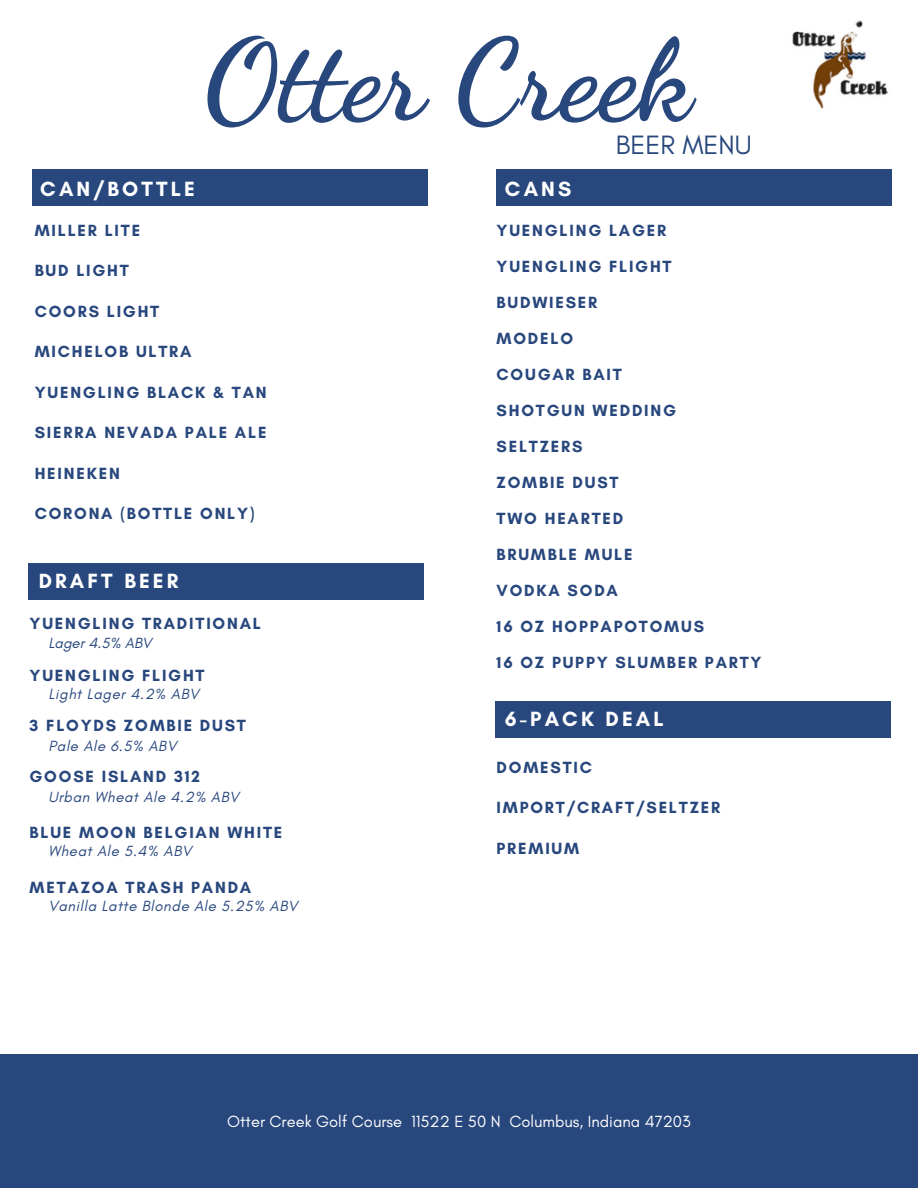
<style>
.page{position:relative;width:918px;height:1188px;background:#fff}
.page>*{position:absolute;margin:0;border:0;box-sizing:border-box;transform-origin:0 0}
.t1{font:700 114px "Dancing Script";color:#28477d}
.t2{font:27px "Glacial Indifference";color:#28477d}
.t3{font:700 21px "Glacial Indifference";letter-spacing:.15em;color:#fff}
.t4{font:700 16.5px/36px "Glacial Indifference";letter-spacing:.11em;color:#28477d}
.t5{font:16.5px "Glacial Indifference";color:#fff}
.t6{font:italic 15px "Glacial Indifference";letter-spacing:.04em;color:#28477d}
.t7{font:italic 15px "Glacial Indifference";color:#28477d}
</style>
<div class="page">
<div style="left:32px;top:170px;width:396px;height:36px;background:#28477d"></div>
<img style="left:792px;top:20px;width:96px;height:89px">
<div style="left:497px;top:170px;width:395px;height:36px;background:#28477d"></div>
<div style="left:28px;top:563px;width:396px;height:37px;background:#28477d"></div>
<div style="left:495px;top:701px;width:396px;height:37px;background:#28477d"></div>
<div style="left:0;top:1054px;width:918px;height:134px;background:#28477d"></div>
<h1 class="t1" style="left:204px;top:13px;width:490px">Otter Creek</h1>
<h2 class="t2" style="left:616px;top:128px;width:137px">BEER MENU</h2>
<p class="t3" style="left:40px;top:176px;width:156px">CAN/BOTTLE</p>
<p class="t4" style="left:35px;top:212px;width:107px">MILLER LITE</p>
<p class="t4" style="left:35px;top:252px;width:96px">BUD LIGHT</p>
<p class="t4" style="left:35px;top:293px;width:126px">COORS LIGHT</p>
<p class="t4" style="left:35px;top:333px;width:158px">MICHELOB ULTRA</p>
<p class="t4" style="left:35px;top:374px;width:233px">YUENGLING BLACK &amp; TAN</p>
<p class="t4" style="left:35px;top:414px;width:233px">SIERRA NEVADA PALE ALE</p>
<p class="t4" style="left:35px;top:455px;width:87px">HEINEKEN</p>
<p class="t4" style="left:35px;top:495px;width:222px">CORONA (BOTTLE ONLY)</p>
<p class="t3" style="left:39px;top:568px;width:141px">DRAFT BEER</p>
<p class="t4" style="left:30px;top:606px;width:233px">YUENGLING TRADITIONAL</p>
<p class="t7" style="left:48px;top:634px;width:105px">Lager 4.5% ABV</p>
<p class="t6" style="left:48px;top:685px;width:152px">Light Lager 4.2% ABV</p>
<p class="t4" style="left:30px;top:657px;width:177px">YUENGLING FLIGHT</p>
<p class="t4" style="left:30px;top:708px;width:218px">3 FLOYDS ZOMBIE DUST</p>
<p class="t6" style="left:48px;top:737px;width:130px">Pale Ale 6.5% ABV</p>
<p class="t4" style="left:30px;top:759px;width:172px">GOOSE ISLAND 312</p>
<p class="t6" style="left:48px;top:788px;width:192px">Urban Wheat Ale 4.2% ABV</p>
<p class="t4" style="left:30px;top:814px;width:254px">BLUE MOON BELGIAN WHITE</p>
<p class="t6" style="left:48px;top:842px;width:145px">Wheat Ale 5.4% ABV</p>
<p class="t4" style="left:30px;top:869px;width:223px">METAZOA TRASH PANDA</p>
<p class="t6" style="left:48px;top:896px;width:251px">Vanilla Latte Blonde Ale 5.25% ABV</p>
<p class="t3" style="left:505px;top:176px;width:68px">CANS</p>
<p class="t4" style="left:497px;top:212px;width:267px">YUENGLING LAGER<br>YUENGLING FLIGHT<br>BUDWIESER<br>MODELO<br>COUGAR BAIT<br>SHOTGUN WEDDING<br>SELTZERS<br>ZOMBIE DUST<br>TWO HEARTED<br>BRUMBLE MULE<br>VODKA SODA<br>16 OZ HOPPAPOTOMUS<br>16 OZ PUPPY SLUMBER PARTY</p>
<p class="t3" style="left:505px;top:706px;width:160px">6-PACK DEAL</p>
<p class="t4" style="left:497px;top:749px;width:97px">DOMESTIC</p>
<p class="t4" style="left:497px;top:789px;width:225px">IMPORT/CRAFT/SELTZER</p>
<p class="t4" style="left:497px;top:830px;width:84px">PREMIUM</p>
<p class="t5" style="left:227px;top:1111px;width:465px">Otter Creek Golf Course 11522 E 50 N Columbus, Indiana 47203</p>
</div>
